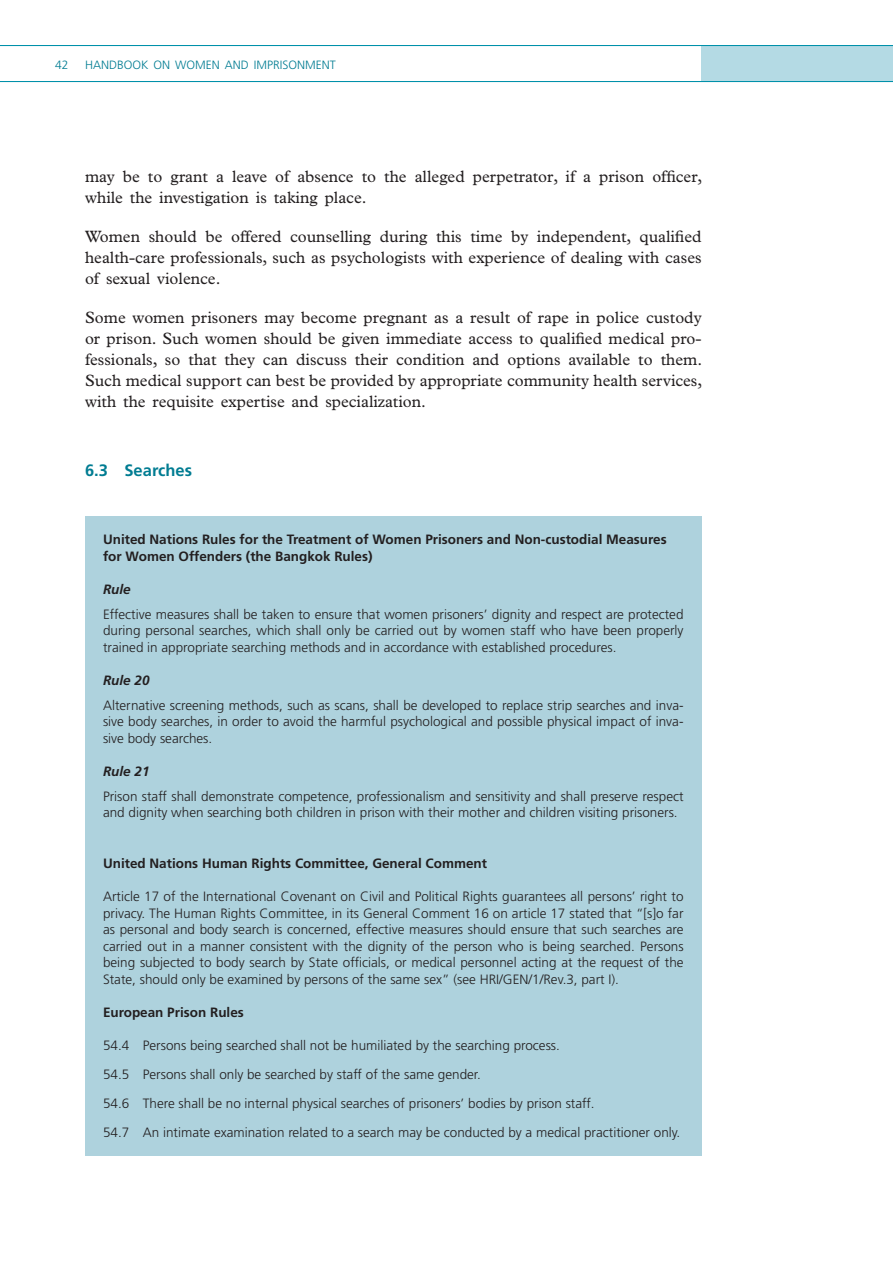
<style>
.page{position:relative;width:893px;height:1263px;background:#fff}
.page>*{position:absolute;margin:0;border:0;box-sizing:border-box;transform-origin:0 0}
.t1{font:16.5px/21px "Plantin Std";color:#231f20;text-align:justify}
.t2{font:700 16.5px "Frutiger LT Std";color:#007c92}
.t3{font:300 13.5px/16.5px "Frutiger LT Std";color:#231f20;text-align:justify}
.t4{font:700 13.5px/16.5px "Frutiger LT Std";color:#231f20}
.t5{font:italic 700 13.5px "Frutiger LT Std";color:#231f20}
.t6{font:300 12px "Frutiger LT Std";color:#007c92}
</style>
<div class="page">
<div style="left:702px;top:45px;width:191px;height:36px;background:#b4dae4"></div>
<hr style="left:0;top:45px;width:893px;height:1px;background:#0091aa">
<hr style="left:0;top:81px;width:893px;height:1px;background:#0091aa">
<div style="left:85px;top:516px;width:617px;height:639px;background:#aed2dd"></div>
<p class="t6" style="left:55px;top:58px;width:15px">42</p>
<p class="t6" style="left:85px;top:58px;width:252px">HANDBOOK ON WOMEN AND IMPRISONMENT</p>
<p class="t1" style="left:85px;top:166px;width:619px">may be to grant a leave of absence to the alleged perpetrator, if a prison officer, while the investigation is taking place.</p>
<p class="t1" style="left:85px;top:226px;width:618px">Women should be offered counselling during this time by independent, qualified health-care professionals, such as psychologists with experience of dealing with cases of sexual violence.</p>
<p class="t1" style="left:85px;top:307px;width:619px">Some women prisoners may become pregnant as a result of rape in police custody or prison. Such women should be given immediate access to qualified medical pro&shy;fessionals, so that they can discuss their condition and options available to them.<br>Such medical support can best be provided by appropriate community health services, with the requisite expertise and specialization.</p>
<p class="t2" style="left:85px;top:461px;width:108px">6.3 Searches</p>
<p class="t4" style="left:103px;top:531px;width:565px">United Nations Rules for the Treatment of Women Prisoners and Non-custodial Measures for Women Offenders (the Bangkok Rules)</p>
<p class="t5" style="left:103px;top:581px;width:29px">Rule</p>
<p class="t3" style="left:103px;top:606px;width:582px">Effective measures shall be taken to ensure that women prisoners’ dignity and respect are protected during personal searches, which shall only be carried out by women staff who have been properly trained in appropriate searching methods and in accordance with established procedures.</p>
<p class="t5" style="left:103px;top:672px;width:48px">Rule 20</p>
<p class="t3" style="left:103px;top:697px;width:582px">Alternative screening methods, such as scans, shall be developed to replace strip searches and inva&shy;sive body searches, in order to avoid the harmful psychological and possible physical impact of inva&shy;sive body searches.</p>
<p class="t5" style="left:103px;top:763px;width:48px">Rule 21</p>
<p class="t3" style="left:103px;top:788px;width:582px">Prison staff shall demonstrate competence, professionalism and sensitivity and shall preserve respect and dignity when searching both children in prison with their mother and children visiting prisoners.</p>
<p class="t4" style="left:103px;top:855px;width:386px">United Nations Human Rights Committee, General Comment</p>
<p class="t3" style="left:103px;top:888px;width:582px">Article 17 of the International Covenant on Civil and Political Rights guarantees all persons’ right to privacy. The Human Rights Committee, in its General Comment 16 on article 17 stated that “[s]o far as personal and body search is concerned, effective measures should ensure that such searches are carried out in a manner consistent with the dignity of the person who is being searched. Persons being subjected to body search by State officials, or medical personnel acting at the request of the State, should only be examined by persons of the same sex” (see HRI/GEN/1/Rev.3, part I).</p>
<p class="t4" style="left:103px;top:1004px;width:142px">European Prison Rules</p>
<p class="t3" style="left:103px;top:1030px;width:579px;line-height:29.2px;text-align:left">54.4 Persons being searched shall not be humiliated by the searching process.<br>54.5 Persons shall only be searched by staff of the same gender.<br>54.6 There shall be no internal physical searches of prisoners’ bodies by prison staff.<br>54.7 An intimate examination related to a search may be conducted by a medical practitioner only.</p>
</div>
